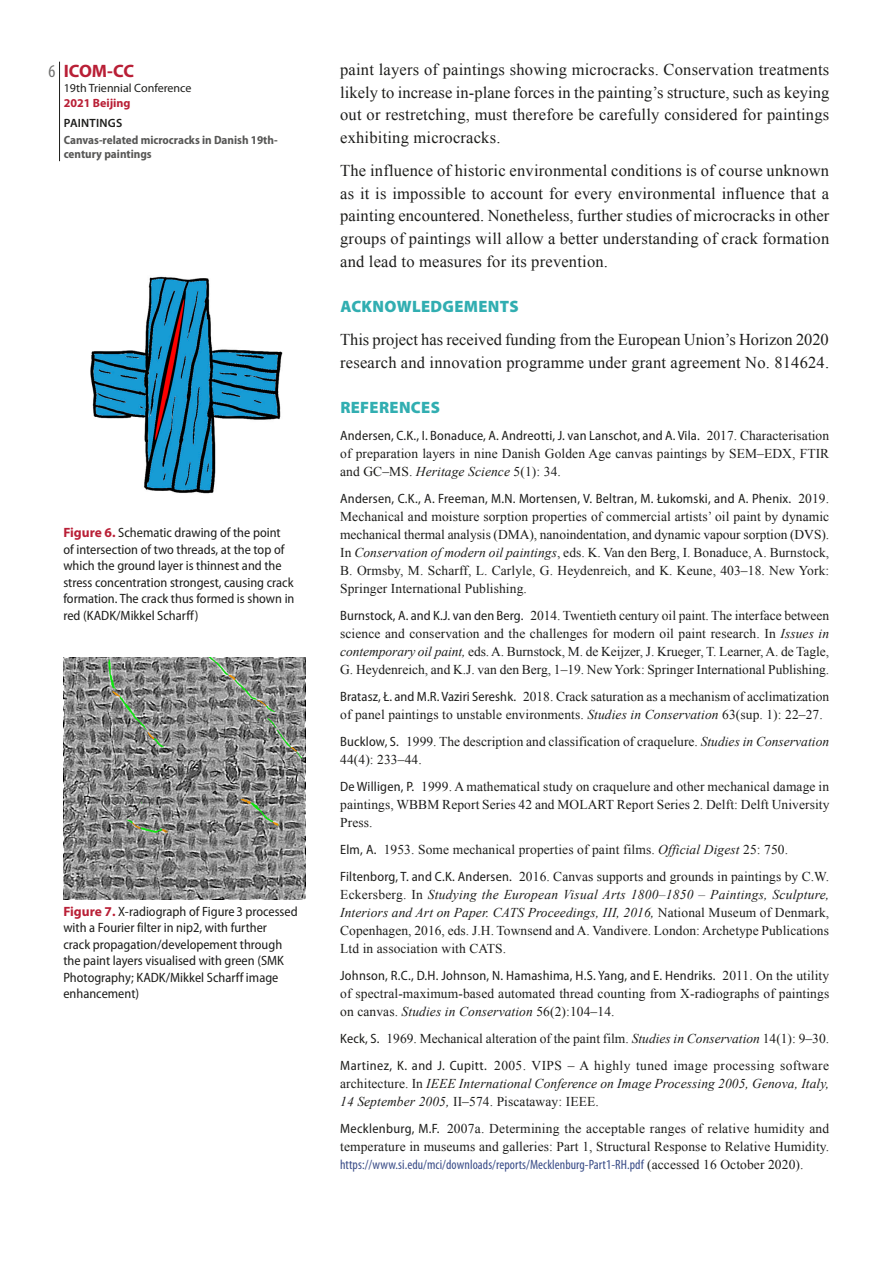
<style>
.page{position:relative;width:893px;height:1263px;background:#fff}
.page>*{position:absolute;margin:0;border:0;box-sizing:border-box;transform-origin:0 0}
.t1{font:700 18px "Myriad Pro";letter-spacing:-.015em;color:#b91f36}
.Tex-Corpo{font:16.5px/22.5px "Times New Roman";letter-spacing:.01em;color:#1d1d1b;text-align:justify}
.Tit{font:900 16.5px "Myriad Pro";letter-spacing:.02em;color:#31aeb1}
.Tex-Ref{font:13.5px/18px "Times New Roman";letter-spacing:.005em;color:#1d1d1b;text-align:justify}
.Legenda-Imagem{font:semi-condensed 13.5px/16.5px "Myriad Pro";color:#1d1d1b}
.t2{font:700 semi-condensed 12px/13.5px "Myriad Pro";color:#575756}
.t3{font:12px "Myriad Pro";color:#1d1d1b}
.t4{font:700 12px "Myriad Pro";color:#b91f36}
.t5{font:600 12px "Myriad Pro";letter-spacing:.02em;color:#1d1d1b}
.s1{font-weight:400;font-stretch:condensed;color:#70706f}
.s2{font-weight:700;font-stretch:normal;color:#b91f36}
.s3{font-family:"Myriad Pro";font-stretch:semi-condensed}
.s4{font-style:italic}
.s5{font-family:"Myriad Pro";font-stretch:condensed;color:#3a4d88}
</style>
<div class="page">
<hr style="left:59px;top:62px;width:1px;height:99px;background:#1d1d1b">
<img style="left:90px;top:276px;width:193px;height:218px">
<img style="left:63px;top:657px;width:243px;height:242px">
<h1 class="t1" style="left:48px;top:59px;width:87px"><span class="s1">6</span> ICOM-CC</h1>
<p class="t3" style="left:64px;top:81px;width:129px">19th Triennial Conference</p>
<p class="t4" style="left:64px;top:95px;width:68px">2021 Beijing</p>
<p class="t5" style="left:64px;top:115px;width:60px">PAINTINGS</p>
<p class="t2" style="left:64px;top:133px;width:215px">Canvas-related microcracks in Danish 19th&shy;century paintings</p>
<p class="Legenda-Imagem" style="left:63px;top:524px;width:233px"><span class="s2">Figure 6.</span> Schematic drawing of the point<br>of intersection of two threads, at the top of which the ground layer is thinnest and the stress concentration strongest, causing crack formation. The crack thus formed is shown in red (KADK/Mikkel Scharff)</p>
<p class="Legenda-Imagem" style="left:63px;top:903px;width:236px"><span class="s2">Figure 7.</span> X-radiograph of Figure 3 processed with a Fourier filter in nip2, with further<br>crack propagation/developement through the paint layers visualised with green (SMK Photography; KADK/Mikkel Scharff image enhancement)</p>
<p class="Tex-Corpo" style="left:340px;top:58px;width:491px">paint layers of paintings showing microcracks. Conservation treatments likely to increase in-plane forces in the painting’s structure, such as keying out or restretching, must therefore be carefully considered for paintings exhibiting microcracks.</p>
<p class="Tex-Corpo" style="left:340px;top:159px;width:491px">The influence of historic environmental conditions is of course unknown as it is impossible to account for every environmental influence that a painting encountered. Nonetheless, further studies of microcracks in other groups of paintings will allow a better understanding of crack formation and lead to measures for its prevention.</p>
<p class="Tit" style="left:340px;top:295px;width:180px">ACKNOWLEDGEMENTS</p>
<p class="Tex-Corpo" style="left:340px;top:328px;width:491px">This project has received funding from the European Union’s Horizon 2020 research and innovation programme under grant agreement No. 814624.</p>
<p class="Tit" style="left:340px;top:396px;width:101px">REFERENCES</p>
<p class="Tex-Ref" style="left:340px;top:426px;width:491px"><span class="s3">Andersen, C.K., I. Bonaduce, A. Andreotti, J. van Lanschot, and A. Vila.</span> 2017. Characterisation of preparation layers in nine Danish Golden Age canvas paintings by SEM–EDX, FTIR and GC–MS. <span class="s4">Heritage Science</span> 5(1): 34.</p>
<p class="Tex-Ref" style="left:340px;top:489px;width:491px"><span class="s3">Andersen, C.K., A. Freeman, M.N. Mortensen, V. Beltran, M. Łukomski, and A. Phenix.</span> 2019.<br>Mechanical and moisture sorption properties of commercial artists’ oil paint by dynamic mechanical thermal analysis (DMA), nanoindentation, and dynamic vapour sorption (DVS).<br>In <span class="s4">Conservation of modern oil paintings</span>, eds. K. Van den Berg, I. Bonaduce, A. Burnstock, B. Ormsby, M. Scharff, L. Carlyle, G. Heydenreich, and K. Keune, 403–18. New York:<br>Springer International Publishing.</p>
<p class="Tex-Ref" style="left:340px;top:606px;width:491px"><span class="s3">Burnstock, A. and K.J. van den Berg.</span> 2014. Twentieth century oil paint. The interface between science and conservation and the challenges for modern oil paint research. In <span class="s4">Issues in contemporary oil paint,</span> eds. A. Burnstock, M. de Keijzer, J. Krueger, T. Learner, A. de Tagle, G. Heydenreich, and K.J. van den Berg, 1–19. New York: Springer International Publishing.</p>
<p class="Tex-Ref" style="left:340px;top:687px;width:491px"><span class="s3">Bratasz, Ł. and M.R. Vaziri Sereshk.</span> 2018. Crack saturation as a mechanism of acclimatization of panel paintings to unstable environments. <span class="s4">Studies in Conservation</span> 63(sup. 1): 22–27.</p>
<p class="Tex-Ref" style="left:340px;top:732px;width:490px"><span class="s3">Bucklow, S.</span> 1999. The description and classification of craquelure. <span class="s4">Studies in Conservation<br></span>44(4): 233–44.</p>
<p class="Tex-Ref" style="left:340px;top:777px;width:491px"><span class="s3">De Willigen, P.</span> 1999. A mathematical study on craquelure and other mechanical damage in paintings, WBBM Report Series 42 and MOLART Report Series 2. Delft: Delft University Press.</p>
<p class="Tex-Ref" style="left:340px;top:840px;width:449px"><span class="s3">Elm, A.</span> 1953. Some mechanical properties of paint films. <span class="s4">Official Digest</span> 25: 750.</p>
<p class="Tex-Ref" style="left:340px;top:867px;width:491px"><span class="s3">Filtenborg, T. and C.K. Andersen.</span> 2016. Canvas supports and grounds in paintings by C.W.<br>Eckersberg. In <span class="s4">Studying the European Visual Arts 1800–1850 – Paintings, Sculpture, Interiors and Art on Paper. CATS Proceedings, III, 2016,</span> National Museum of Denmark, Copenhagen, 2016, eds. J.H. Townsend and A. Vandivere. London: Archetype Publications Ltd in association with CATS.</p>
<p class="Tex-Ref" style="left:340px;top:966px;width:491px"><span class="s3">Johnson, R.C., D.H. Johnson, N. Hamashima, H.S. Yang, and E. Hendriks.</span> 2011. On the utility of spectral-maximum-based automated thread counting from X-radiographs of paintings on canvas. <span class="s4">Studies in Conservation</span> 56(2):104–14.</p>
<p class="Tex-Ref" style="left:340px;top:1029px;width:490px"><span class="s3">Keck, S.</span> 1969. Mechanical alteration of the paint film. <span class="s4">Studies in Conservation</span> 14(1): 9–30.</p>
<p class="Tex-Ref" style="left:340px;top:1056px;width:491px"><span class="s3">Martinez, K. and J. Cupitt.</span> 2005. VIPS – A highly tuned image processing software architecture. In <span class="s4">IEEE International Conference on Image Processing 2005, Genova, Italy, 14 September 2005,</span> II–574. Piscataway: IEEE.</p>
<p class="Tex-Ref" style="left:340px;top:1119px;width:491px"><span class="s3">Mecklenburg, M.F.</span> 2007a. Determining the acceptable ranges of relative humidity and temperature in museums and galleries: Part 1, Structural Response to Relative Humidity. <span class="s5">https://www.si.edu/mci/downloads/reports/Mecklenburg-Part1-RH.pdf</span> (accessed 16 October 2020).</p>
</div>
